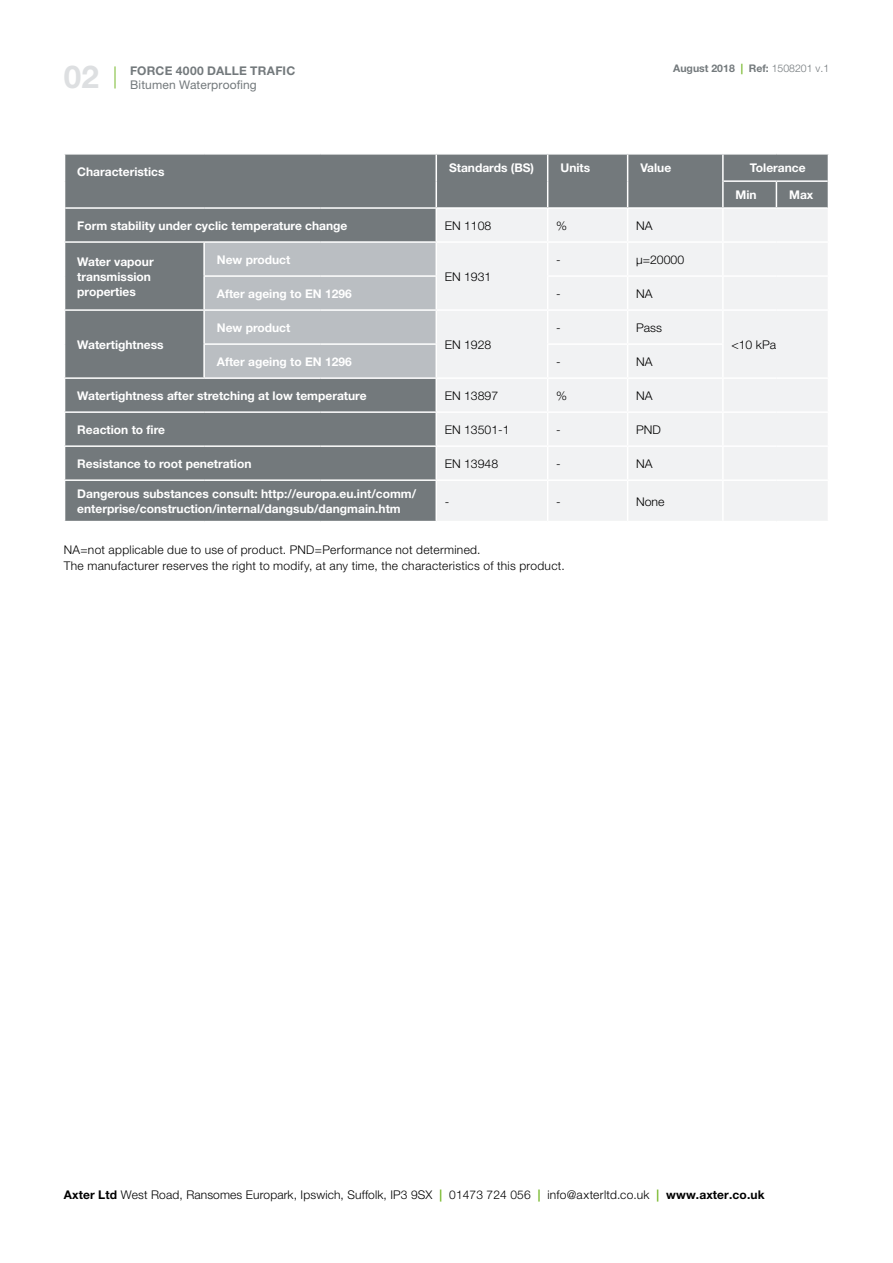
<style>
.page{position:relative;width:893px;height:1263px;background:#fff}
.page>*{position:absolute;margin:0;border:0;box-sizing:border-box;transform-origin:0 0}
.t1{font:700 31.5px "Helvetica Neue LT";color:#dddfe1}
.t2{font:700 12px/15px "Helvetica Neue LT";color:#fff}
.t3{font:300 12px/16.5px "Helvetica Neue LT";letter-spacing:.015em;color:#000}
.t4{font:700 12px "Helvetica Neue LT";letter-spacing:.02em;color:#73797c}
.t5{font:12px "Helvetica Neue LT";letter-spacing:.015em;color:#73797c}
.t6{font:700 10.5px "Helvetica Neue LT";color:#73797c}
.s1{color:#76b82a}
.s2{font-weight:300}
.s3{font-weight:700}
.s4{font-weight:700;color:#76b82a}
</style>
<div class="page">
<svg style="left:115px;top:66px;width:1px;height:23px"></svg>
<div style="left:65px;top:209px;width:371px;height:312px;background:#73797c"></div>
<div style="left:437px;top:209px;width:391px;height:312px;background:#f1f2f3"></div>
<div style="left:205px;top:243px;width:231px;height:134px;background:#babec2"></div>
<hr style="left:722px;top:209px;width:2px;height:32px;background:#fff">
<hr style="left:722px;top:243px;width:2px;height:32px;background:#fff">
<hr style="left:722px;top:277px;width:2px;height:32px;background:#fff">
<hr style="left:722px;top:311px;width:2px;height:32px;background:#fff">
<hr style="left:722px;top:345px;width:2px;height:32px;background:#fff">
<hr style="left:722px;top:379px;width:2px;height:32px;background:#fff">
<hr style="left:722px;top:413px;width:2px;height:32px;background:#fff">
<hr style="left:722px;top:447px;width:2px;height:32px;background:#fff">
<hr style="left:722px;top:481px;width:2px;height:40px;background:#fff">
<hr style="left:436px;top:241px;width:112px;height:2px;background:#fff">
<hr style="left:548px;top:241px;width:80px;height:2px;background:#fff">
<hr style="left:628px;top:241px;width:95px;height:2px;background:#fff">
<hr style="left:723px;top:241px;width:53px;height:2px;background:#fff">
<hr style="left:776px;top:241px;width:53px;height:2px;background:#fff">
<hr style="left:547px;top:275px;width:81px;height:2px;background:#fff">
<hr style="left:628px;top:275px;width:95px;height:2px;background:#fff">
<hr style="left:723px;top:275px;width:53px;height:2px;background:#fff">
<hr style="left:776px;top:275px;width:53px;height:2px;background:#fff">
<hr style="left:436px;top:309px;width:112px;height:2px;background:#fff">
<hr style="left:548px;top:309px;width:80px;height:2px;background:#fff">
<hr style="left:628px;top:309px;width:95px;height:2px;background:#fff">
<hr style="left:723px;top:309px;width:53px;height:2px;background:#fff">
<hr style="left:776px;top:309px;width:53px;height:2px;background:#fff">
<hr style="left:547px;top:343px;width:81px;height:2px;background:#fff">
<hr style="left:628px;top:343px;width:96px;height:2px;background:#fff">
<hr style="left:436px;top:377px;width:112px;height:2px;background:#fff">
<hr style="left:548px;top:377px;width:80px;height:2px;background:#fff">
<hr style="left:628px;top:377px;width:95px;height:2px;background:#fff">
<hr style="left:723px;top:377px;width:53px;height:2px;background:#fff">
<hr style="left:776px;top:377px;width:53px;height:2px;background:#fff">
<hr style="left:436px;top:411px;width:112px;height:2px;background:#fff">
<hr style="left:548px;top:411px;width:80px;height:2px;background:#fff">
<hr style="left:628px;top:411px;width:95px;height:2px;background:#fff">
<hr style="left:723px;top:411px;width:53px;height:2px;background:#fff">
<hr style="left:776px;top:411px;width:53px;height:2px;background:#fff">
<hr style="left:436px;top:445px;width:112px;height:2px;background:#fff">
<hr style="left:548px;top:445px;width:80px;height:2px;background:#fff">
<hr style="left:628px;top:445px;width:95px;height:2px;background:#fff">
<hr style="left:723px;top:445px;width:53px;height:2px;background:#fff">
<hr style="left:776px;top:445px;width:53px;height:2px;background:#fff">
<hr style="left:436px;top:479px;width:112px;height:2px;background:#fff">
<hr style="left:548px;top:479px;width:80px;height:2px;background:#fff">
<hr style="left:628px;top:479px;width:95px;height:2px;background:#fff">
<hr style="left:723px;top:479px;width:53px;height:2px;background:#fff">
<hr style="left:776px;top:479px;width:53px;height:2px;background:#fff">
<hr style="left:547px;top:209px;width:1px;height:32px;background:#fff">
<hr style="left:627px;top:209px;width:1px;height:32px;background:#fff">
<hr style="left:547px;top:243px;width:1px;height:32px;background:#fff">
<hr style="left:627px;top:243px;width:1px;height:32px;background:#fff">
<hr style="left:547px;top:277px;width:1px;height:32px;background:#fff">
<hr style="left:627px;top:277px;width:1px;height:32px;background:#fff">
<hr style="left:547px;top:311px;width:1px;height:32px;background:#fff">
<hr style="left:627px;top:311px;width:1px;height:32px;background:#fff">
<hr style="left:547px;top:345px;width:1px;height:32px;background:#fff">
<hr style="left:627px;top:345px;width:1px;height:32px;background:#fff">
<hr style="left:547px;top:379px;width:1px;height:32px;background:#fff">
<hr style="left:627px;top:379px;width:1px;height:32px;background:#fff">
<hr style="left:64px;top:411px;width:140px;height:2px;background:#fff">
<hr style="left:204px;top:411px;width:116px;height:2px;background:#fff">
<hr style="left:320px;top:411px;width:116px;height:2px;background:#fff">
<hr style="left:547px;top:413px;width:1px;height:32px;background:#fff">
<hr style="left:627px;top:413px;width:1px;height:32px;background:#fff">
<hr style="left:64px;top:445px;width:140px;height:2px;background:#fff">
<hr style="left:204px;top:445px;width:116px;height:2px;background:#fff">
<hr style="left:320px;top:445px;width:116px;height:2px;background:#fff">
<hr style="left:547px;top:447px;width:1px;height:32px;background:#fff">
<hr style="left:627px;top:447px;width:1px;height:32px;background:#fff">
<hr style="left:64px;top:479px;width:140px;height:2px;background:#fff">
<hr style="left:204px;top:479px;width:116px;height:2px;background:#fff">
<hr style="left:320px;top:479px;width:116px;height:2px;background:#fff">
<hr style="left:547px;top:481px;width:1px;height:40px;background:#fff">
<hr style="left:627px;top:481px;width:1px;height:40px;background:#fff">
<div style="left:64px;top:154px;width:765px;height:54px;background:#73797c"></div>
<hr style="left:548px;top:207px;width:80px;height:2px;background:#fff">
<hr style="left:204px;top:241px;width:116px;height:2px;background:#fff">
<hr style="left:320px;top:241px;width:116px;height:2px;background:#fff">
<hr style="left:203px;top:275px;width:117px;height:2px;background:#fff">
<hr style="left:320px;top:275px;width:117px;height:2px;background:#fff">
<hr style="left:204px;top:309px;width:116px;height:2px;background:#fff">
<hr style="left:320px;top:309px;width:116px;height:2px;background:#fff">
<hr style="left:203px;top:343px;width:117px;height:2px;background:#fff">
<hr style="left:320px;top:343px;width:117px;height:2px;background:#fff">
<hr style="left:204px;top:377px;width:116px;height:2px;background:#fff">
<hr style="left:320px;top:377px;width:116px;height:2px;background:#fff">
<hr style="left:64px;top:241px;width:140px;height:2px;background:#fff">
<hr style="left:203px;top:243px;width:2px;height:32px;background:#fff">
<hr style="left:203px;top:277px;width:2px;height:32px;background:#fff">
<hr style="left:64px;top:309px;width:140px;height:2px;background:#fff">
<hr style="left:203px;top:311px;width:2px;height:32px;background:#fff">
<hr style="left:203px;top:345px;width:2px;height:32px;background:#fff">
<hr style="left:64px;top:377px;width:140px;height:2px;background:#fff">
<h1 class="t1" style="left:64px;top:58px;width:37px">02</h1>
<p class="t4" style="left:130px;top:63px;width:167px">FORCE 4000 DALLE TRAFIC</p>
<p class="t5" style="left:130px;top:77px;width:128px">Bitumen Waterproofing</p>
<p class="t6" style="left:673px;top:62px;width:158px">August 2018 <span class="s1">|</span> Ref: <span class="s2">1508201 v.1</span></p>
<p class="t2" style="left:77px;top:164px;width:89px">Characteristics</p>
<p class="t2" style="left:449px;top:160px;width:87px">Standards (BS)</p>
<p class="t2" style="left:560px;top:160px;width:31px">Units</p>
<p class="t2" style="left:640px;top:160px;width:32px">Value</p>
<p class="t2" style="left:750px;top:160px;width:57px">Tolerance</p>
<p class="t2" style="left:736px;top:187px;width:23px">Min</p>
<p class="t2" style="left:789px;top:187px;width:26px">Max</p>
<p class="t2" style="left:77px;top:218px;width:272px">Form stability under cyclic temperature change</p>
<p class="t3" style="left:445px;top:217px;width:48px">EN 1108</p>
<p class="t3" style="left:556px;top:217px;width:12px">%</p>
<p class="t3" style="left:636px;top:217px;width:18px">NA</p>
<p class="t2" style="left:77px;top:254px;width:78px">Water vapour transmission properties</p>
<p class="t2" style="left:217px;top:252px;width:75px">New product</p>
<p class="t3" style="left:556px;top:251px;width:6px">-</p>
<p class="t3" style="left:636px;top:251px;width:50px">μ=20000</p>
<p class="t3" style="left:445px;top:268px;width:48px">EN 1931</p>
<p class="t2" style="left:217px;top:286px;width:136px">After ageing to EN 1296</p>
<p class="t3" style="left:556px;top:285px;width:6px">-</p>
<p class="t3" style="left:636px;top:285px;width:18px">NA</p>
<p class="t2" style="left:77px;top:337px;width:88px">Watertightness</p>
<p class="t2" style="left:217px;top:320px;width:75px">New product</p>
<p class="t3" style="left:445px;top:336px;width:48px">EN 1928</p>
<p class="t3" style="left:556px;top:319px;width:6px">-</p>
<p class="t3" style="left:636px;top:319px;width:27px">Pass</p>
<p class="t2" style="left:217px;top:354px;width:136px">After ageing to EN 1296</p>
<p class="t3" style="left:556px;top:353px;width:6px">-</p>
<p class="t3" style="left:636px;top:353px;width:18px">NA</p>
<p class="t2" style="left:77px;top:388px;width:291px">Watertightness after stretching at low temperature</p>
<p class="t3" style="left:445px;top:387px;width:55px">EN 13897</p>
<p class="t3" style="left:556px;top:387px;width:12px">%</p>
<p class="t3" style="left:636px;top:387px;width:18px">NA</p>
<p class="t2" style="left:77px;top:422px;width:89px">Reaction to fire</p>
<p class="t3" style="left:445px;top:421px;width:66px">EN 13501-1</p>
<p class="t3" style="left:556px;top:421px;width:6px">-</p>
<p class="t3" style="left:636px;top:421px;width:26px">PND</p>
<p class="t2" style="left:77px;top:456px;width:176px">Resistance to root penetration</p>
<p class="t3" style="left:445px;top:455px;width:55px">EN 13948</p>
<p class="t3" style="left:556px;top:455px;width:6px">-</p>
<p class="t3" style="left:636px;top:455px;width:18px">NA</p>
<p class="t2" style="left:77px;top:486px;width:340px">Dangerous substances consult: http://europa.eu.int/comm/ enterprise/construction/internal/dangsub/dangmain.htm</p>
<p class="t3" style="left:445px;top:493px;width:6px">-</p>
<p class="t3" style="left:556px;top:493px;width:6px">-</p>
<p class="t3" style="left:636px;top:493px;width:30px">None</p>
<p class="t3" style="left:64px;top:541px;width:502px">NA=not applicable due to use of product. PND=Performance not determined.<br>The manufacturer reserves the right to modify, at any time, the characteristics of this product.</p>
<p class="t3" style="left:731px;top:336px;width:46px">&lt;10 kPa</p>
<p class="t3" style="left:64px;top:1186px;width:702px"><span class="s3">Axter Ltd</span> West Road, Ransomes Europark, Ipswich, Suffolk, IP3 9SX <span class="s4">|</span> 01473 724 056 <span class="s4">|</span> info@axterltd.co.uk <span class="s4">|</span> <span class="s3">www.axter.co.uk</span></p>
</div>
